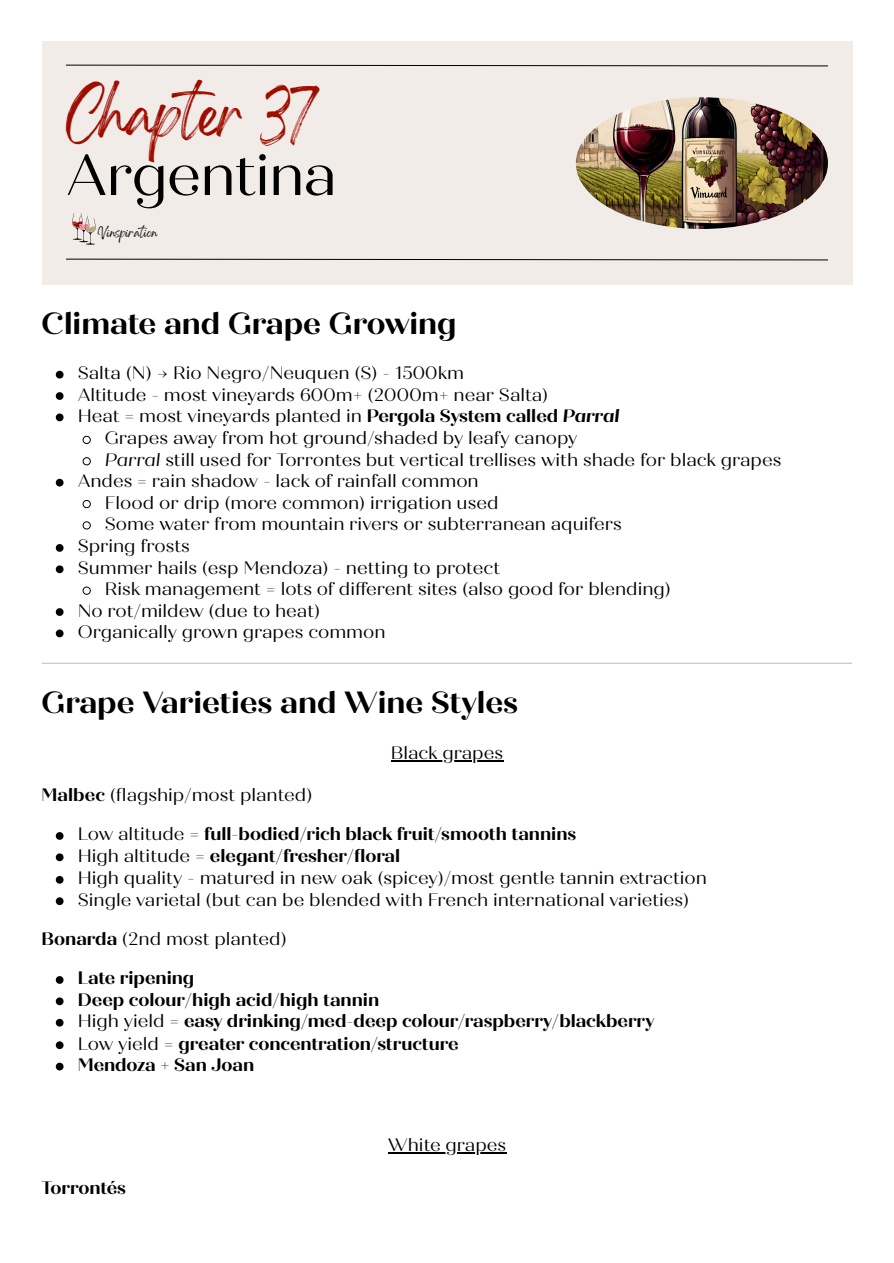
<style>
.page{position:relative;width:894px;height:1263px;background:#fff}
.page>*{position:absolute;margin:0;border:0;box-sizing:border-box;transform-origin:0 0}
.t1{font:58.2px "Quiche Display";letter-spacing:-.025em;color:#000}
.t2{font:43.65px "Gellatio";letter-spacing:-.025em;color:#9f0c00}
.t3{font:700 30.6px "Quiche Display";color:#000}
.t4{font:18px "Quiche Display";color:#000}
.t5{font:700 18px "Quiche Display";color:#000}
.t6{font:9.15px "Gellatio";color:#000}
.s1{font-weight:700}
.s2{font-weight:700;font-style:italic}
.s3{font-style:italic}
.s4{font-weight:400}
</style>
<div class="page">
<hr style="left:391px;top:760px;width:112px;height:2px;background:#000">
<hr style="left:387px;top:1152px;width:119px;height:1px;background:#000">
<div style="left:42px;top:42px;width:810px;height:243px;background:#f2ece8"></div>
<svg style="left:66px;top:64px;width:762px;height:3px"></svg>
<svg style="left:66px;top:258px;width:762px;height:3px"></svg>
<img style="left:575px;top:97px;width:252px;height:132px;border-radius:50%">
<svg style="left:72px;top:213px;width:24px;height:32px"></svg>
<svg style="left:56px;top:371px;width:7px;height:7px"></svg>
<svg style="left:56px;top:392px;width:7px;height:8px"></svg>
<svg style="left:56px;top:414px;width:7px;height:7px"></svg>
<svg style="left:82px;top:436px;width:9px;height:8px"></svg>
<svg style="left:82px;top:457px;width:9px;height:9px"></svg>
<svg style="left:56px;top:479px;width:7px;height:7px"></svg>
<svg style="left:82px;top:500px;width:9px;height:8px"></svg>
<svg style="left:82px;top:521px;width:9px;height:9px"></svg>
<svg style="left:56px;top:544px;width:7px;height:8px"></svg>
<svg style="left:56px;top:565px;width:7px;height:8px"></svg>
<svg style="left:82px;top:586px;width:9px;height:9px"></svg>
<svg style="left:56px;top:608px;width:7px;height:8px"></svg>
<svg style="left:56px;top:630px;width:7px;height:7px"></svg>
<hr style="left:42px;top:663px;width:809px;height:1px;background:#bfc3c8">
<svg style="left:56px;top:832px;width:7px;height:8px"></svg>
<svg style="left:56px;top:853px;width:7px;height:8px"></svg>
<svg style="left:56px;top:876px;width:7px;height:8px"></svg>
<svg style="left:56px;top:897px;width:7px;height:8px"></svg>
<svg style="left:56px;top:976px;width:7px;height:8px"></svg>
<svg style="left:56px;top:997px;width:7px;height:8px"></svg>
<svg style="left:56px;top:1019px;width:7px;height:7px"></svg>
<svg style="left:56px;top:1041px;width:7px;height:8px"></svg>
<svg style="left:56px;top:1063px;width:7px;height:7px"></svg>
<p class="t2" style="left:66px;top:105px;width:250px">Chapter 37</p>
<p class="t1" style="left:66px;top:140px;width:272px">Argentina</p>
<p class="t6" style="left:98px;top:230px;width:61px">Vinspiration</p>
<h1 class="t3" style="left:42px;top:305px;width:416px">Climate and Grape Growing</h1>
<p class="t4" style="left:78px;top:362px;width:388px">Salta (N) → Rio Negro/Neuquen (S) - 1500km</p>
<p class="t4" style="left:78px;top:383px;width:472px">Altitude - most vineyards 600m+ (2000m+ near Salta)</p>
<p class="t4" style="left:78px;top:405px;width:543px">Heat = most vineyards planted in <span class="s1">Pergola System called</span> <span class="s2">Parral</span></p>
<p class="t4" style="left:105px;top:427px;width:474px">Grapes away from hot ground/shaded by leafy canopy</p>
<p class="t4" style="left:105px;top:449px;width:678px"><span class="s3">Parral</span> still used for Torrontes but vertical trellises with shade for black grapes</p>
<p class="t4" style="left:78px;top:470px;width:402px">Andes = rain shadow - lack of rainfall common</p>
<p class="t4" style="left:105px;top:491px;width:395px">Flood or drip (more common) irrigation used</p>
<p class="t4" style="left:105px;top:513px;width:518px">Some water from mountain rivers or subterranean aquifers</p>
<p class="t4" style="left:78px;top:535px;width:114px">Spring frosts</p>
<p class="t4" style="left:78px;top:557px;width:424px">Summer hails (esp Mendoza) - netting to protect</p>
<p class="t4" style="left:105px;top:578px;width:567px">Risk management = lots of different sites (also good for blending)</p>
<p class="t4" style="left:78px;top:599px;width:244px">No rot/mildew (due to heat)</p>
<p class="t4" style="left:78px;top:621px;width:309px">Organically grown grapes common</p>
<h1 class="t3" style="left:42px;top:684px;width:477px">Grape Varieties and Wine Styles</h1>
<p class="t4" style="left:391px;top:742px;width:114px">Black grapes</p>
<p class="t4" style="left:42px;top:784px;width:272px"><span class="s1">Malbec</span> (flagship/most planted)</p>
<p class="t5" style="left:78px;top:823px;width:500px"><span class="s4">Low altitude =</span> full-bodied/rich black fruit/smooth tannins</p>
<p class="t5" style="left:78px;top:845px;width:324px"><span class="s4">High altitude =</span> elegant/fresher/floral</p>
<p class="t4" style="left:78px;top:867px;width:630px">High quality - matured in new oak (spicey)/most gentle tannin extraction</p>
<p class="t4" style="left:78px;top:889px;width:612px">Single varietal (but can be blended with French international varieties)</p>
<p class="t4" style="left:42px;top:928px;width:246px"><span class="s1">Bonarda</span> (2nd most planted)</p>
<p class="t5" style="left:78px;top:967px;width:118px">Late ripening</p>
<p class="t5" style="left:78px;top:989px;width:303px">Deep colour/high acid/high tannin</p>
<p class="t5" style="left:78px;top:1010px;width:578px"><span class="s4">High yield =</span> easy drinking/med-deep colour/raspberry/blackberry</p>
<p class="t5" style="left:78px;top:1033px;width:382px"><span class="s4">Low yield =</span> greater concentration/structure</p>
<p class="t5" style="left:78px;top:1054px;width:178px">Mendoza + San Joan</p>
<p class="t5" style="left:42px;top:1177px;width:86px">Torrontés</p>
<p class="t4" style="left:387px;top:1134px;width:120px">White grapes</p>
</div>
